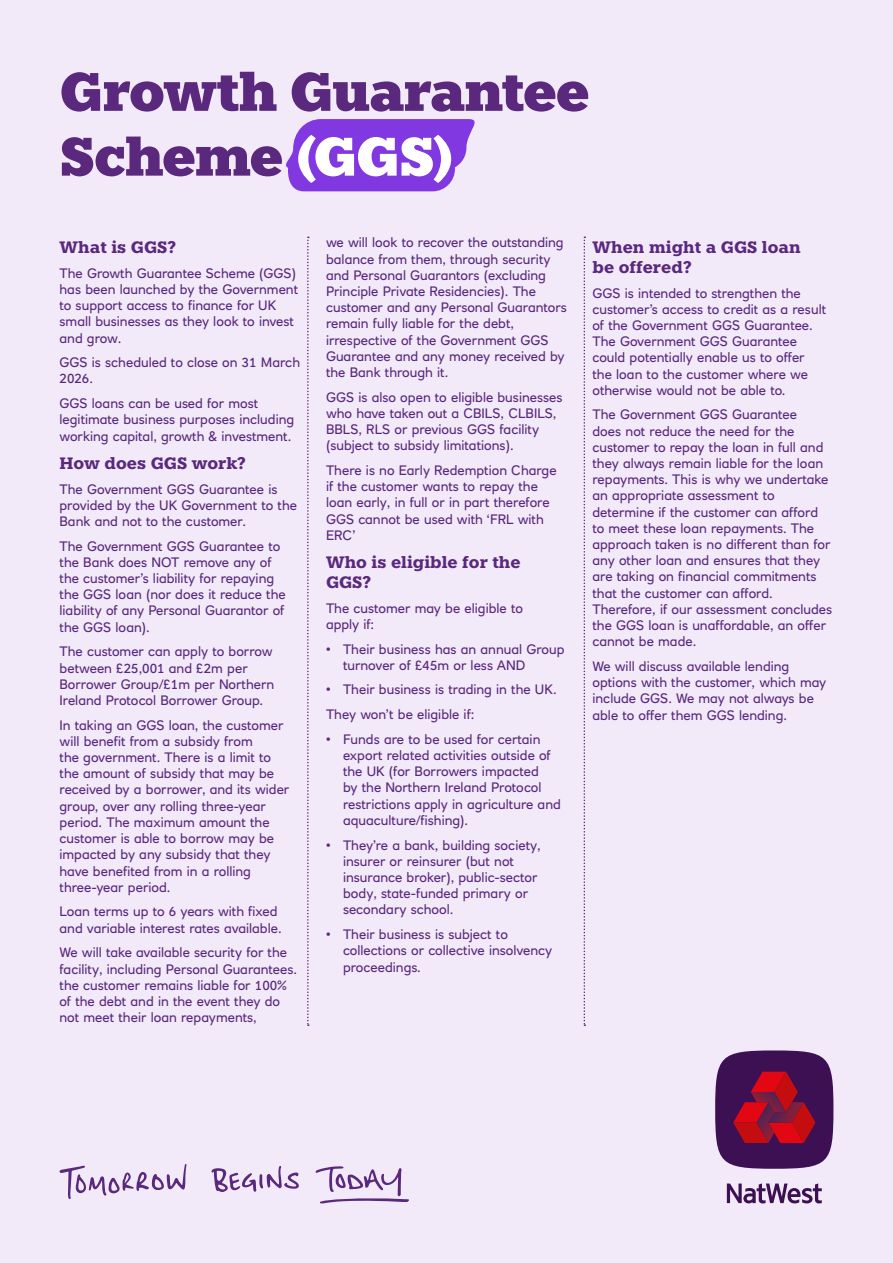
<style>
.page{position:relative;width:893px;height:1263px;background:#f2eaf9}
.page>*{position:absolute;margin:0;border:0;box-sizing:border-box;transform-origin:0 0}
.t1{font:900 54px/64.8px "Knile";letter-spacing:-.02em;color:#5a287d}
.t2{font:700 16.5px/19.8px "Knile";color:#5a287d}
.t3{font:13.5px/16.2px "RN House Sans";color:#5a287d}
.s1{color:#fff}
</style>
<div class="page">
<div style="left:715px;top:1050px;width:118px;height:119px;background:#3c1053;border-radius:50%"></div>
<svg style="left:727px;top:1183px;width:95px;height:20px"></svg>
<svg style="left:733px;top:1072px;width:82px;height:71px"></svg>
<svg style="left:315px;top:1166px;width:94px;height:37px"></svg>
<svg style="left:60px;top:1164px;width:127px;height:35px"></svg>
<svg style="left:212px;top:1166px;width:87px;height:26px"></svg>
<svg style="left:286px;top:119px;width:189px;height:72px"></svg>
<svg style="left:307px;top:237px;width:2px;height:789px"></svg>
<svg style="left:584px;top:237px;width:1px;height:789px"></svg>
<h1 class="t1" style="left:60px;top:60px;width:532px">Growth Guarantee<br>Scheme <span class="s1">(GGS)</span></h1>
<p class="t2" style="left:60px;top:237px;width:118px">What is GGS?</p>
<p class="t3" style="left:60px;top:265px;width:240px">The Growth Guarantee Scheme (GGS) has been launched by the Government to support access to finance for UK small businesses as they look to invest and grow.</p>
<p class="t3" style="left:60px;top:354px;width:242px">GGS is scheduled to close on 31 March<br>2026.</p>
<p class="t3" style="left:60px;top:395px;width:236px">GGS loans can be used for most legitimate business purposes including working capital, growth &amp; investment.</p>
<p class="t2" style="left:60px;top:453px;width:188px">How does GGS work?</p>
<p class="t3" style="left:60px;top:481px;width:239px">The Government GGS Guarantee is provided by the UK Government to the<br>Bank and not to the customer.</p>
<p class="t3" style="left:60px;top:538px;width:228px">The Government GGS Guarantee to the Bank does NOT remove any of the customer’s liability for repaying the GGS loan (nor does it reduce the liability of any Personal Guarantor of the GGS loan).</p>
<p class="t3" style="left:60px;top:643px;width:216px">The customer can apply to borrow between £25,001 and £2m per<br>Borrower Group/£1m per Northern<br>Ireland Protocol Borrower Group.</p>
<p class="t3" style="left:60px;top:717px;width:231px">In taking an GGS loan, the customer will benefit from a subsidy from<br>the government. There is a limit to the amount of subsidy that may be received by a borrower, and its wider group, over any rolling three-year period. The maximum amount the customer is able to borrow may be impacted by any subsidy that they have benefited from in a rolling three-year period.</p>
<p class="t3" style="left:60px;top:903px;width:224px">Loan terms up to 6 years with fixed and variable interest rates available.</p>
<p class="t3" style="left:60px;top:944px;width:239px">We will take available security for the facility, including Personal Guarantees. the customer remains liable for 100% of the debt and in the event they do not meet their loan repayments,</p>
<p class="t3" style="left:326px;top:234px;width:242px">we will look to recover the outstanding balance from them, through security and Personal Guarantors (excluding Principle Private Residencies). The customer and any Personal Guarantors remain fully liable for the debt, irrespective of the Government GGS Guarantee and any money received by the Bank through it.</p>
<p class="t3" style="left:326px;top:389px;width:238px">GGS is also open to eligible businesses who have taken out a CBILS, CLBILS, BBLS, RLS or previous GGS facility (subject to subsidy limitations).</p>
<p class="t3" style="left:326px;top:462px;width:232px">There is no Early Redemption Charge if the customer wants to repay the loan early, in full or in part therefore<br>GGS cannot be used with ‘FRL with<br>ERC’</p>
<p class="t2" style="left:326px;top:552px;width:196px">Who is eligible for the<br>GGS?</p>
<p class="t3" style="left:326px;top:600px;width:198px">The customer may be eligible to apply if:</p>
<p class="t3" style="left:343px;top:641px;width:223px;text-indent:-17px">• Their business has an annual Group turnover of £45m or less AND</p>
<p class="t3" style="left:326px;top:677px;width:232px;line-height:24.8px">• Their business is trading in the UK.<br>They won’t be eligible if:</p>
<p class="t3" style="left:343px;top:731px;width:219px;text-indent:-17px">• Funds are to be used for certain export related activities outside of the UK (for Borrowers impacted<br>by the Northern Ireland Protocol restrictions apply in agriculture and aquaculture/fishing).</p>
<p class="t3" style="left:343px;top:837px;width:199px;text-indent:-17px">• They’re a bank, building society, insurer or reinsurer (but not insurance broker), public-sector body, state-funded primary or secondary school.</p>
<p class="t3" style="left:343px;top:926px;width:211px;text-indent:-17px">• Their business is subject to collections or collective insolvency proceedings.</p>
<p class="t2" style="left:592px;top:237px;width:210px">When might a GGS loan be offered?</p>
<p class="t3" style="left:592px;top:285px;width:235px">GGS is intended to strengthen the customer’s access to credit as a result of the Government GGS Guarantee.<br>The Government GGS Guarantee could potentially enable us to offer the loan to the customer where we otherwise would not be able to.</p>
<p class="t3" style="left:592px;top:406px;width:241px">The Government GGS Guarantee<br>does not reduce the need for the customer to repay the loan in full and they always remain liable for the loan repayments. This is why we undertake an appropriate assessment to determine if the customer can afford to meet these loan repayments. The approach taken is no different than for any other loan and ensures that they are taking on financial commitments that the customer can afford.<br>Therefore, if our assessment concludes the GGS loan is unaffordable, an offer cannot be made.</p>
<p class="t3" style="left:592px;top:658px;width:235px">We will discuss available lending options with the customer, which may include GGS. We may not always be able to offer them GGS lending.</p>
</div>
